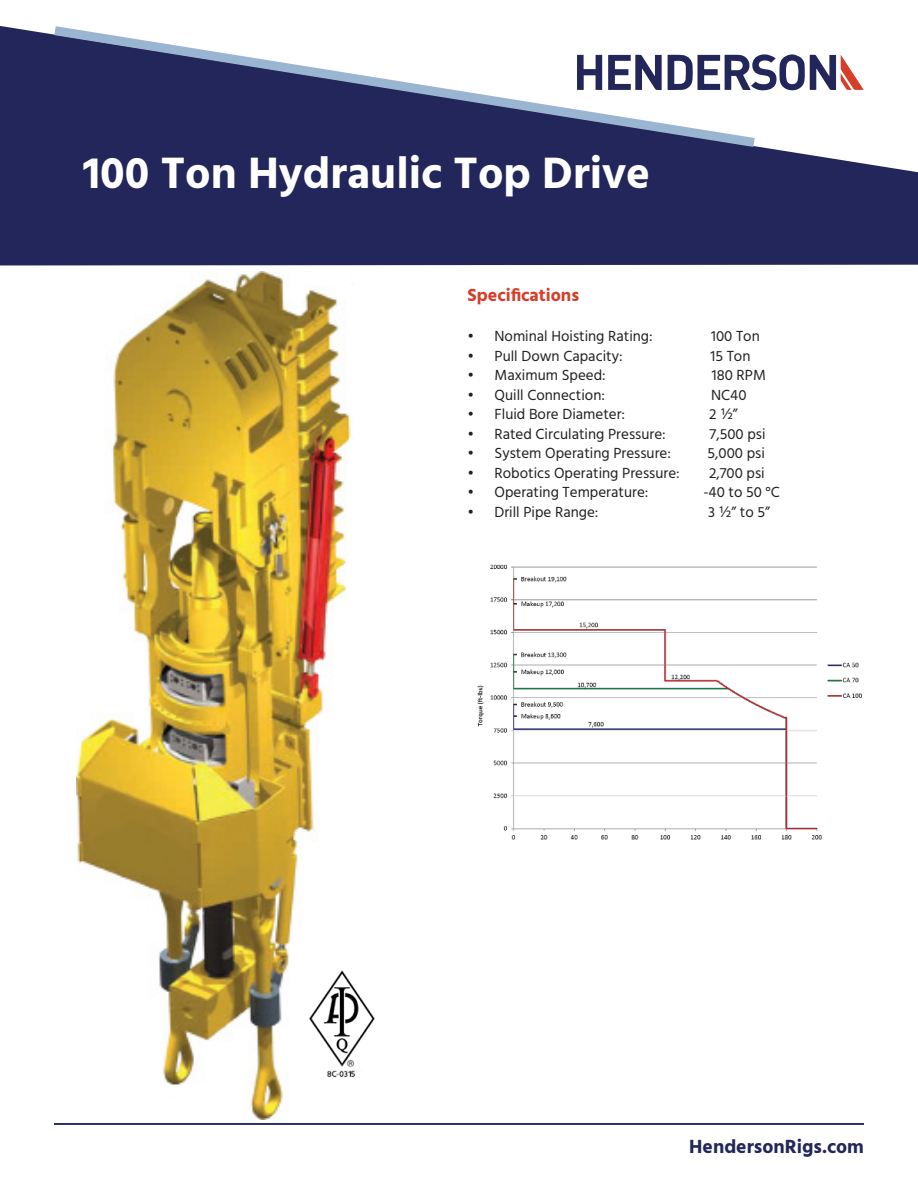
<style>
.page{position:relative;width:918px;height:1188px;background:#fff}
.page>*{position:absolute;margin:0;border:0;box-sizing:border-box;transform-origin:0 0}
.t1{font:700 45px "Hind";color:#fff}
.t2{font:700 19.5px "Hind";color:#22265a}
.t3{font:700 18px "Hind";color:#d53f29}
.t4{font:15px "Hind";color:#221f1f}
</style>
<div class="page">
<hr style="left:54px;top:1123px;width:810px;height:2px;background:#22265a">
<svg style="left:0;top:26px;width:918px;height:239px;fill:#22265a"></svg>
<svg style="left:45px;top:26px;width:719px;height:127px"></svg>
<img style="left:77px;top:272px;width:275px;height:848px">
<img style="left:477px;top:564px;width:385px;height:276px">
<img style="left:308px;top:967px;width:67px;height:115px">
<h1 class="t1" style="left:83px;top:155px;width:569px">100 Ton Hydraulic Top Drive</h1>
<p class="t3" style="left:468px;top:287px;width:113px">Specifications</p>
<p class="t4" style="left:468px;top:331px;width:187px">• Nominal Hoisting Rating:</p>
<p class="t4" style="left:711px;top:331px;width:50px">100 Ton</p>
<p class="t4" style="left:468px;top:350px;width:157px">• Pull Down Capacity:</p>
<p class="t4" style="left:711px;top:350px;width:41px">15 Ton</p>
<p class="t4" style="left:468px;top:370px;width:140px">• Maximum Speed:</p>
<p class="t4" style="left:712px;top:370px;width:55px">180 RPM</p>
<p class="t4" style="left:468px;top:389px;width:139px">• Quill Connection:</p>
<p class="t4" style="left:711px;top:389px;width:37px">NC40</p>
<p class="t4" style="left:468px;top:409px;width:159px">• Fluid Bore Diameter:</p>
<p class="t4" style="left:709px;top:409px;width:30px">2 ½”</p>
<p class="t4" style="left:468px;top:428px;width:200px">• Rated Circulating Pressure:</p>
<p class="t4" style="left:710px;top:428px;width:57px">7,500 psi</p>
<p class="t4" style="left:468px;top:448px;width:205px">• System Operating Pressure:</p>
<p class="t4" style="left:708px;top:448px;width:59px">5,000 psi</p>
<p class="t4" style="left:468px;top:467px;width:214px">• Robotics Operating Pressure:</p>
<p class="t4" style="left:709px;top:467px;width:57px">2,700 psi</p>
<p class="t4" style="left:468px;top:487px;width:182px">• Operating Temperature:</p>
<p class="t4" style="left:703px;top:487px;width:78px">-40 to 50 °C</p>
<p class="t4" style="left:468px;top:506px;width:132px">• Drill Pipe Range:</p>
<p class="t4" style="left:708px;top:506px;width:63px">3 ½” to 5”</p>
<h2 class="t2" style="left:689px;top:1139px;width:176px">HendersonRigs.com</h2>
</div>
